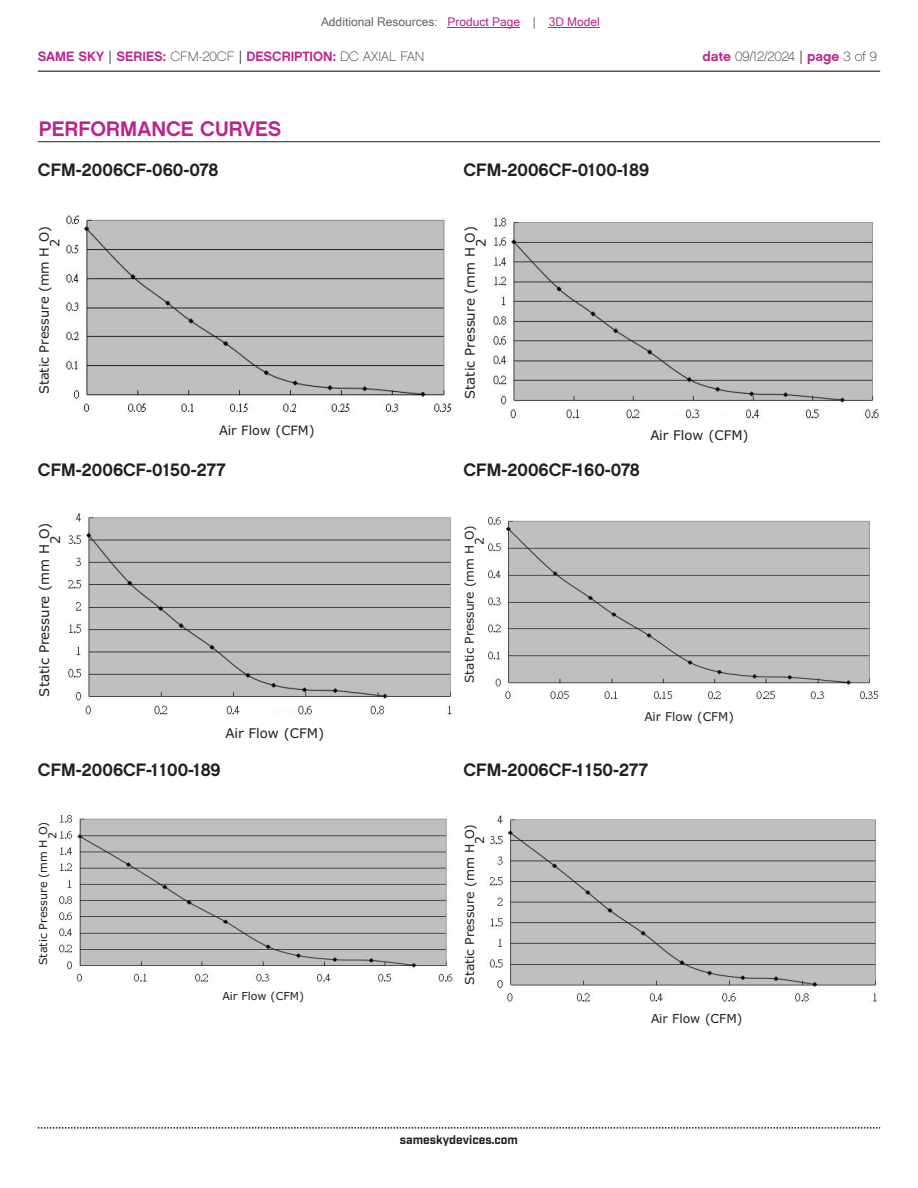
<style>
.page{position:relative;width:918px;height:1188px;background:#fff}
.page>*{position:absolute;margin:0;border:0;box-sizing:border-box;transform-origin:0 0}
.t1{font:21px "Chalet New York Nineteen Sixty";color:#bd238f}
.t2{font:18px "Chalet New York Nineteen Sixty";color:#231f20}
.t3{font:13.5px "Chalet New York Nineteen Sixty";color:#bd238f}
.t4{font:13.5px "Chalet Paris Nineteen Sixty";letter-spacing:-.005em;color:#231f20}
.t5{font:13.35px/10.9px "Verdana";color:#231f20}
.t6{font:13.2px/10.9px "Verdana";color:#231f20}
.t7{font:12.9px/10.6px "Verdana";color:#231f20}
.t8{font:12.3px/10.2px "Verdana";color:#231f20}
.t9{font:12.15px/9.9px "Verdana";color:#231f20}
.t10{font:12px "Microsoft Sans Serif";color:#63676b}
.t11{font:700 12px "Industry";color:#231f20}
.t12{font:11.1px/9.1px "Verdana";color:#231f20}
.s1{color:#bd238f}
.s2{font-family:"Industry";color:#231f20}
.s3{font-family:"Chalet Paris Nineteen Sixty";color:#231f20}
.s4{font-family:"Chalet New York Nineteen Sixty";color:#bd238f}
.s5{font-family:"Industry"}
</style>
<div class="page">
<hr style="left:38px;top:71px;width:842px;height:1px;background:#231f20">
<svg style="left:38px;top:1127px;width:842px;height:2px"></svg>
<hr style="left:38px;top:141px;width:842px;height:1px;background:#231f20">
<img style="left:68px;top:513px;width:384px;height:202px">
<img style="left:493px;top:217px;width:386px;height:203px">
<img style="left:66px;top:215px;width:387px;height:201px">
<img style="left:488px;top:516px;width:392px;height:185px">
<img style="left:58px;top:814px;width:397px;height:169px">
<img style="left:487px;top:815px;width:390px;height:187px">
<hr style="left:448px;top:27px;width:72px;height:1px;background:#bd238f">
<hr style="left:549px;top:27px;width:51px;height:1px;background:#bd238f">
<p class="t10" style="left:321px;top:15px;width:280px">Additional Resources: <span class="s1">Product Page</span> | <span class="s1">3D Model</span></p>
<p class="t3" style="left:38px;top:47px;width:388px">SAME SKY <span class="s2">|</span> SERIES: <span class="s3">CFM-20CF</span> <span class="s2">|</span> DESCRIPTION: <span class="s3">DC AXIAL FAN</span></p>
<p class="t4" style="left:703px;top:48px;width:176px"><span class="s4">date</span> 09/12/2024 <span class="s5">|</span> <span class="s4">page</span> 3 of 9</p>
<p class="t1" style="left:39px;top:115px;width:244px">PERFORMANCE CURVES</p>
<p class="t2" style="left:38px;top:158px;width:182px">CFM-2006CF-060-078</p>
<p class="t2" style="left:464px;top:158px;width:187px">CFM-2006CF-0100-189</p>
<p class="t7" style="left:39px;top:247px;width:22px;text-indent:-147px;rotate:-90deg">Static Pressure (mm H O)<br>2</p>
<p class="t6" style="left:465px;top:247px;width:23px;text-indent:-152px;rotate:-90deg">Static Pressure (mm H O)<br>2</p>
<p class="t7" style="left:219px;top:424px;width:97px">Air Flow (CFM)</p>
<p class="t6" style="left:650px;top:430px;width:100px">Air Flow (CFM)</p>
<p class="t2" style="left:38px;top:458px;width:189px">CFM-2006CF-0150-277</p>
<p class="t2" style="left:464px;top:458px;width:178px">CFM-2006CF-160-078</p>
<p class="t5" style="left:39px;top:544px;width:23px;text-indent:-152px;rotate:-90deg">Static Pressure (mm H O)<br>2</p>
<p class="t9" style="left:464px;top:545px;width:21px;text-indent:-138px;rotate:-90deg">Static Pressure (mm H O)<br>2</p>
<p class="t9" style="left:644px;top:711px;width:91px">Air Flow (CFM)</p>
<p class="t5" style="left:226px;top:728px;width:100px">Air Flow (CFM)</p>
<p class="t2" style="left:38px;top:758px;width:184px">CFM-2006CF-1100-189</p>
<p class="t2" style="left:464px;top:758px;width:186px">CFM-2006CF-1150-277</p>
<p class="t12" style="left:39px;top:839px;width:19px;text-indent:-126px;rotate:-90deg">Static Pressure (mm H O)<br>2</p>
<p class="t8" style="left:464px;top:844px;width:21px;text-indent:-141px;rotate:-90deg">Static Pressure (mm H O)<br>2</p>
<p class="t12" style="left:222px;top:991px;width:83px">Air Flow (CFM)</p>
<p class="t8" style="left:651px;top:1014px;width:93px">Air Flow (CFM)</p>
<p class="t11" style="left:400px;top:1132px;width:120px">sameskydevices.com</p>
</div>
